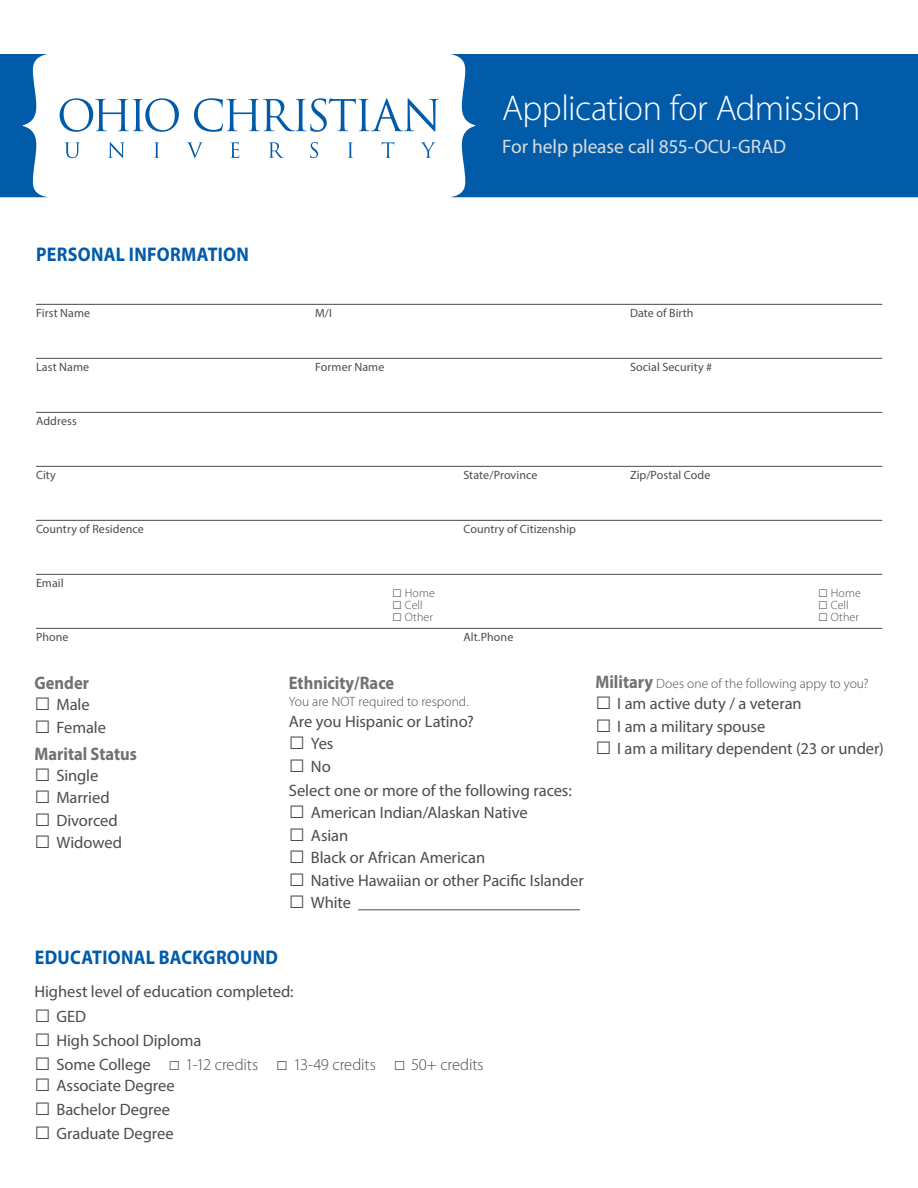
<style>
.page{position:relative;width:918px;height:1188px;background:#fff}
.page>*{position:absolute;margin:0;border:0;box-sizing:border-box;transform-origin:0 0}
.t1{font:300 36px "Myriad Pro";letter-spacing:-.015em;color:#fff}
.t2{font:700 19.8px "Myriad Pro";letter-spacing:.015em;color:#015ba9;scale:.91 1}
.t3{font:19.5px "Myriad Pro";letter-spacing:-.01em;color:#dcdddf}
.t4{font:700 18.15px "Myriad Pro";color:#717074;scale:.91 1}
.t5{font:16.5px/24px "Myriad Pro";letter-spacing:-.005em;color:#4b4c4d}
.t6{font:300 16.5px "Myriad Pro";letter-spacing:-.01em;color:#4b4c4d}
.t7{font:300 13.5px "Myriad Pro";color:#4b4c4d}
.t8{font:12px "Myriad Pro";letter-spacing:.005em;color:#4b4c4d}
.t9{font:300 12px "Myriad Pro";letter-spacing:.005em;color:#4b4c4d}
.s1{font-family:"Arial";font-weight:400;font-size:16.5px;color:#57585a}
.s2{font-family:"Arial";font-size:27px}
.s3{font-weight:700;font-size:18.15px;color:#717074}
.s4{font-family:"Arial";font-weight:400;font-size:27px}
.s5{font-weight:400}
.s6{font-family:"Arial";font-weight:400;font-size:19.5px}
</style>
<div class="page">
<div style="left:450px;top:54px;width:468px;height:143px;background:#015ba9"></div>
<svg style="left:0;top:54px;width:48px;height:143px"></svg>
<svg style="left:60px;top:98px;width:119px;height:34px"></svg>
<svg style="left:194px;top:98px;width:245px;height:34px"></svg>
<svg style="left:65px;top:142px;width:15px;height:16px"></svg>
<svg style="left:108px;top:142px;width:17px;height:16px"></svg>
<svg style="left:154px;top:142px;width:6px;height:16px"></svg>
<svg style="left:187px;top:142px;width:16px;height:16px"></svg>
<svg style="left:230px;top:142px;width:9px;height:16px"></svg>
<svg style="left:269px;top:142px;width:15px;height:16px"></svg>
<svg style="left:310px;top:142px;width:8px;height:16px"></svg>
<svg style="left:348px;top:142px;width:5px;height:16px"></svg>
<svg style="left:381px;top:142px;width:13px;height:16px"></svg>
<svg style="left:421px;top:142px;width:15px;height:16px"></svg>
<hr style="left:36px;top:304px;width:846px;height:1px;background:#4b4c4d">
<hr style="left:36px;top:358px;width:846px;height:1px;background:#4b4c4d">
<hr style="left:36px;top:412px;width:846px;height:1px;background:#4b4c4d">
<hr style="left:36px;top:466px;width:846px;height:1px;background:#4b4c4d">
<hr style="left:36px;top:520px;width:846px;height:1px;background:#4b4c4d">
<hr style="left:36px;top:574px;width:846px;height:1px;background:#4b4c4d">
<hr style="left:36px;top:628px;width:846px;height:1px;background:#4b4c4d">
<hr style="left:358px;top:909px;width:222px;height:1px;background:#4b4c4d">
<p class="t2" style="left:36px;top:242px;width:235px">PERSONAL INFORMATION</p>
<h1 class="t1" style="left:502px;top:86px;width:360px">Application for Admission</h1>
<p class="t3" style="left:502px;top:135px;width:286px">For help please call 855-OCU-GRAD</p>
<p class="t8" style="left:36px;top:305px;width:56px">First Name</p>
<p class="t8" style="left:315px;top:305px;width:19px">M/I</p>
<p class="t8" style="left:630px;top:305px;width:65px">Date of Birth</p>
<p class="t8" style="left:36px;top:359px;width:55px">Last Name</p>
<p class="t8" style="left:315px;top:359px;width:71px">Former Name</p>
<p class="t8" style="left:630px;top:359px;width:84px">Social Security #</p>
<p class="t8" style="left:36px;top:413px;width:42px">Address</p>
<p class="t8" style="left:36px;top:467px;width:21px">City</p>
<p class="t8" style="left:464px;top:467px;width:76px">State/Province</p>
<p class="t8" style="left:630px;top:467px;width:82px">Zip/Postal Code</p>
<p class="t8" style="left:36px;top:521px;width:109px">Country of Residence</p>
<p class="t8" style="left:464px;top:521px;width:114px">Country of Citizenship</p>
<p class="t8" style="left:36px;top:575px;width:29px">Email</p>
<p class="t9" style="left:392px;top:586px;width:44px"><span class="s1">□</span> Home</p>
<p class="t9" style="left:392px;top:598px;width:32px"><span class="s1">□</span> Cell</p>
<p class="t9" style="left:392px;top:610px;width:42px"><span class="s1">□</span> Other</p>
<p class="t8" style="left:36px;top:629px;width:34px">Phone</p>
<p class="t8" style="left:464px;top:629px;width:51px">Alt.Phone</p>
<p class="t9" style="left:818px;top:586px;width:44px"><span class="s1">□</span> Home</p>
<p class="t9" style="left:818px;top:598px;width:32px"><span class="s1">□</span> Cell</p>
<p class="t9" style="left:818px;top:610px;width:42px"><span class="s1">□</span> Other</p>
<p class="t4" style="left:34px;top:671px;width:61px">Gender</p>
<p class="t5" style="left:35px;top:692px;width:57px"><span class="s2">□</span> Male</p>
<p class="t5" style="left:35px;top:715px;width:73px"><span class="s2">□</span> Female</p>
<p class="t4" style="left:34px;top:742px;width:114px">Marital Status</p>
<p class="t5" style="left:35px;top:763px;width:65px"><span class="s2">□</span> Single</p>
<p class="t5" style="left:35px;top:785px;width:77px"><span class="s2">□</span> Married</p>
<p class="t5" style="left:35px;top:808px;width:85px"><span class="s2">□</span> Divorced</p>
<p class="t5" style="left:35px;top:830px;width:89px"><span class="s2">□</span> Widowed</p>
<p class="t4" style="left:289px;top:671px;width:117px">Ethnicity/Race</p>
<p class="t7" style="left:289px;top:693px;width:181px">You are NOT required to respond.</p>
<p class="t5" style="left:289px;top:709px;width:186px">Are you Hispanic or Latino?</p>
<p class="t5" style="left:289px;top:731px;width:46px"><span class="s2">□</span> Yes</p>
<p class="t5" style="left:289px;top:754px;width:284px"><span class="s2">□</span> No<br>Select one or more of the following races:</p>
<p class="t5" style="left:289px;top:800px;width:240px"><span class="s2">□</span> American Indian/Alaskan Native</p>
<p class="t5" style="left:289px;top:823px;width:61px"><span class="s2">□</span> Asian</p>
<p class="t5" style="left:289px;top:845px;width:198px"><span class="s2">□</span> Black or African American</p>
<p class="t5" style="left:289px;top:868px;width:296px"><span class="s2">□</span> Native Hawaiian or other Pacific Islander</p>
<p class="t5" style="left:289px;top:890px;width:64px"><span class="s2">□</span> White</p>
<p class="t7" style="left:595px;top:676px;width:275px"><span class="s3">Military</span> Does one of the following appy to you?</p>
<p class="t5" style="left:595px;top:691px;width:208px"><span class="s2">□</span> I am active duty / a veteran</p>
<p class="t5" style="left:595px;top:714px;width:171px"><span class="s2">□</span> I am a military spouse</p>
<p class="t5" style="left:595px;top:736px;width:290px"><span class="s2">□</span> I am a military dependent (23 or under)</p>
<p class="t2" style="left:35px;top:944px;width:269px">EDUCATIONAL BACKGROUND</p>
<p class="t5" style="left:34px;top:979px;width:261px">Highest level of education completed:</p>
<p class="t5" style="left:35px;top:1005px;width:53px"><span class="s2">□</span> GED</p>
<p class="t5" style="left:35px;top:1029px;width:168px"><span class="s2">□</span> High School Diploma</p>
<p class="t6" style="left:35px;top:1055px;width:451px"><span class="s4">□</span> <span class="s5">Some College</span> <span class="s6">□</span> 1-12 credits <span class="s6">□</span> 13-49 credits <span class="s6">□</span> 50+ credits</p>
<p class="t5" style="left:35px;top:1074px;width:142px"><span class="s2">□</span> Associate Degree</p>
<p class="t5" style="left:35px;top:1098px;width:137px"><span class="s2">□</span> Bachelor Degree</p>
<p class="t5" style="left:35px;top:1122px;width:141px"><span class="s2">□</span> Graduate Degree</p>
</div>
